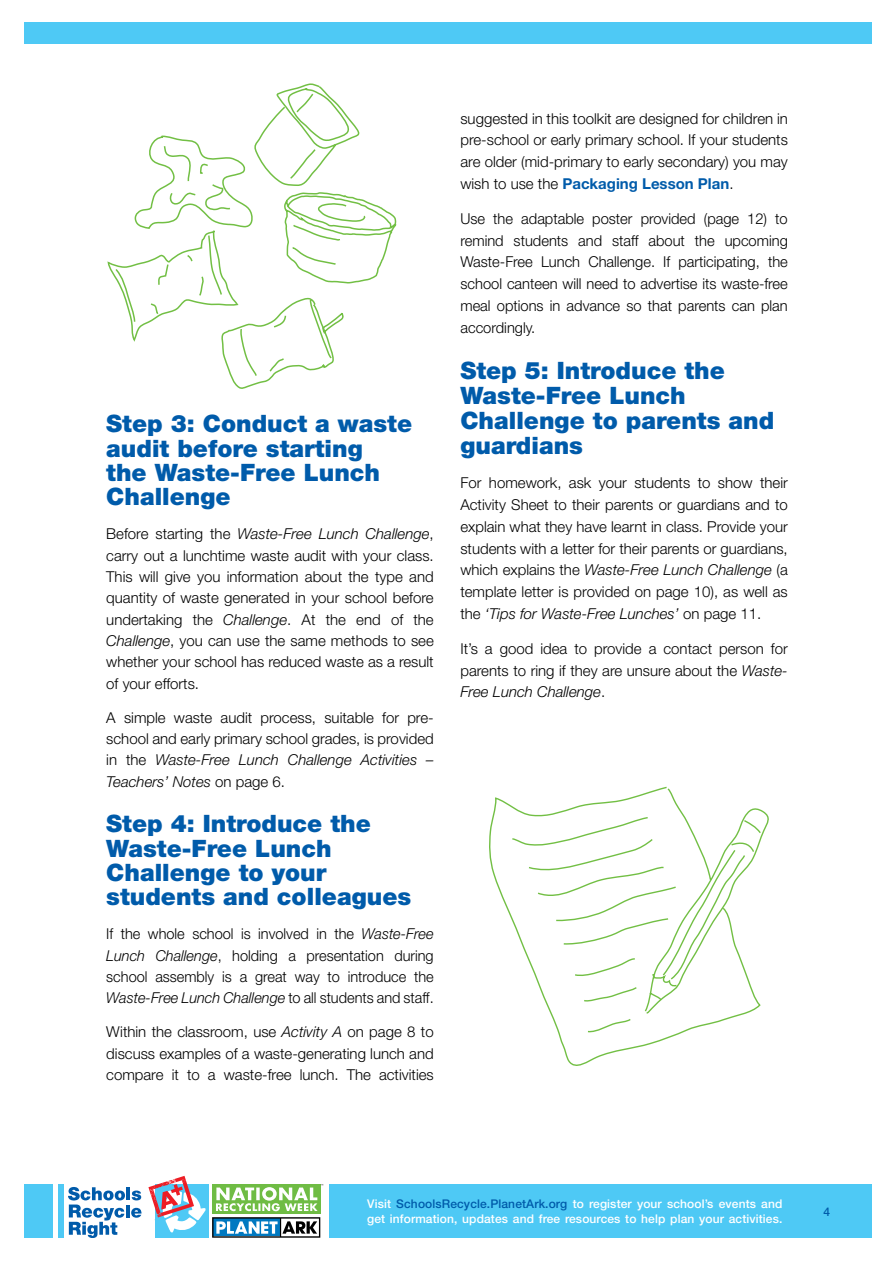
<style>
.page{position:relative;width:893px;height:1263px;background:#fff}
.page>*{position:absolute;margin:0;border:0;box-sizing:border-box;transform-origin:0 0}
.t1{font:900 24px/24.3px "Helvetica Neue";color:#005baa}
.t2{font:300 15px/21.9px "Helvetica Neue";color:#000;text-align:justify}
.t3{font:500 12px/14.4px "Helvetica Neue";letter-spacing:.01em;color:#fff}
.t4{font:500 12px "Helvetica Neue";color:#005baa}
.s1{font-style:italic}
.s2{font-weight:700;color:#005baa}
.s3{color:#005baa}
</style>
<div class="page">
<div style="left:329px;top:1184px;width:542px;height:53px;background:#4ec9f5"></div>
<div style="left:24px;top:1184px;width:28px;height:53px;background:#4ec9f5"></div>
<div style="left:24px;top:22px;width:847px;height:22px;background:#4ec9f5"></div>
<div style="left:155px;top:1184px;width:54px;height:54px;background:#4ec9f5"></div>
<svg style="left:212px;top:1217px;width:108px;height:21px"></svg>
<div style="left:212px;top:1184px;width:108px;height:30px;background:#6fbc44"></div>
<svg style="left:216px;top:1184px;width:107px;height:27px"></svg>
<div style="left:58px;top:1184px;width:6px;height:54px;background:#4ec9f5"></div>
<svg style="left:148px;top:1176px;width:58px;height:56px"></svg>
<svg style="left:68px;top:1187px;width:73px;height:51px"></svg>
<svg style="left:489px;top:786px;width:280px;height:280px"></svg>
<svg style="left:661px;top:848px;width:85px;height:133px"></svg>
<svg style="left:107px;top:83px;width:290px;height:306px"></svg>
<h1 class="t1" style="left:106px;top:411px;width:307px">Step 3: Conduct a waste audit before starting<br>the Waste-Free Lunch<br>Challenge</h1>
<p class="t2" style="left:106px;top:523px;width:329px;line-height:21.3px">Before starting the <span class="s1">Waste-Free Lunch Challenge</span>, carry out a lunchtime waste audit with your class.<br>This will give you information about the type and quantity of waste generated in your school before undertaking the <span class="s1">Challenge</span>. At the end of the <span class="s1">Challenge</span>, you can use the same methods to see whether your school has reduced waste as a result of your efforts.</p>
<p class="t2" style="left:106px;top:706px;width:329px;line-height:21.3px">A simple waste audit process, suitable for pre&shy;school and early primary school grades, is provided in the <span class="s1">Waste-Free Lunch Challenge Activities – Teachers’ Notes</span> on page 6.</p>
<h1 class="t1" style="left:106px;top:811px;width:306px">Step 4: Introduce the<br>Waste-Free Lunch<br>Challenge to your students and colleagues</h1>
<p class="t2" style="left:106px;top:923px;width:329px;line-height:21.3px">If the whole school is involved in the <span class="s1">Waste-Free Lunch Challenge</span>, holding a presentation during school assembly is a great way to introduce the <span class="s1">Waste-Free Lunch Challenge</span> to all students and staff.</p>
<p class="t2" style="left:106px;top:1021px;width:329px;line-height:21.3px">Within the classroom, use <span class="s1">Activity A</span> on page 8 to discuss examples of a waste-generating lunch and compare it to a waste-free lunch. The activities</p>
<p class="t2" style="left:460px;top:107px;width:329px">suggested in this toolkit are designed for children in pre-school or early primary school. If your students are older (mid-primary to early secondary) you may wish to use the <span class="s2">Packaging Lesson Plan</span>.</p>
<p class="t2" style="left:460px;top:207px;width:329px">Use the adaptable poster provided (page 12) to remind students and staff about the upcoming Waste-Free Lunch Challenge. If participating, the school canteen will need to advertise its waste-free meal options in advance so that parents can plan accordingly.</p>
<h1 class="t1" style="left:460px;top:358px;width:315px;line-height:24.9px">Step 5: Introduce the<br>Waste-Free Lunch<br>Challenge to parents and guardians</h1>
<p class="t2" style="left:460px;top:471px;width:329px">For homework, ask your students to show their Activity Sheet to their parents or guardians and to explain what they have learnt in class. Provide your students with a letter for their parents or guardians, which explains the <span class="s1">Waste-Free Lunch Challenge</span> (a template letter is provided on page 10), as well as the <span class="s1">‘Tips for Waste-Free Lunches’</span> on page 11.</p>
<p class="t2" style="left:460px;top:637px;width:329px">It’s a good idea to provide a contact person for parents to ring if they are unsure about the <span class="s1">Waste-Free Lunch Challenge</span>.</p>
<p class="t3" style="left:367px;top:1197px;width:417px">Visit <span class="s3">SchoolsRecycle.PlanetArk.org</span> to register your school’s events and get information, updates and free resources to help plan your activities.</p>
<p class="t4" style="left:823px;top:1204px;width:8px">4</p>
</div>
